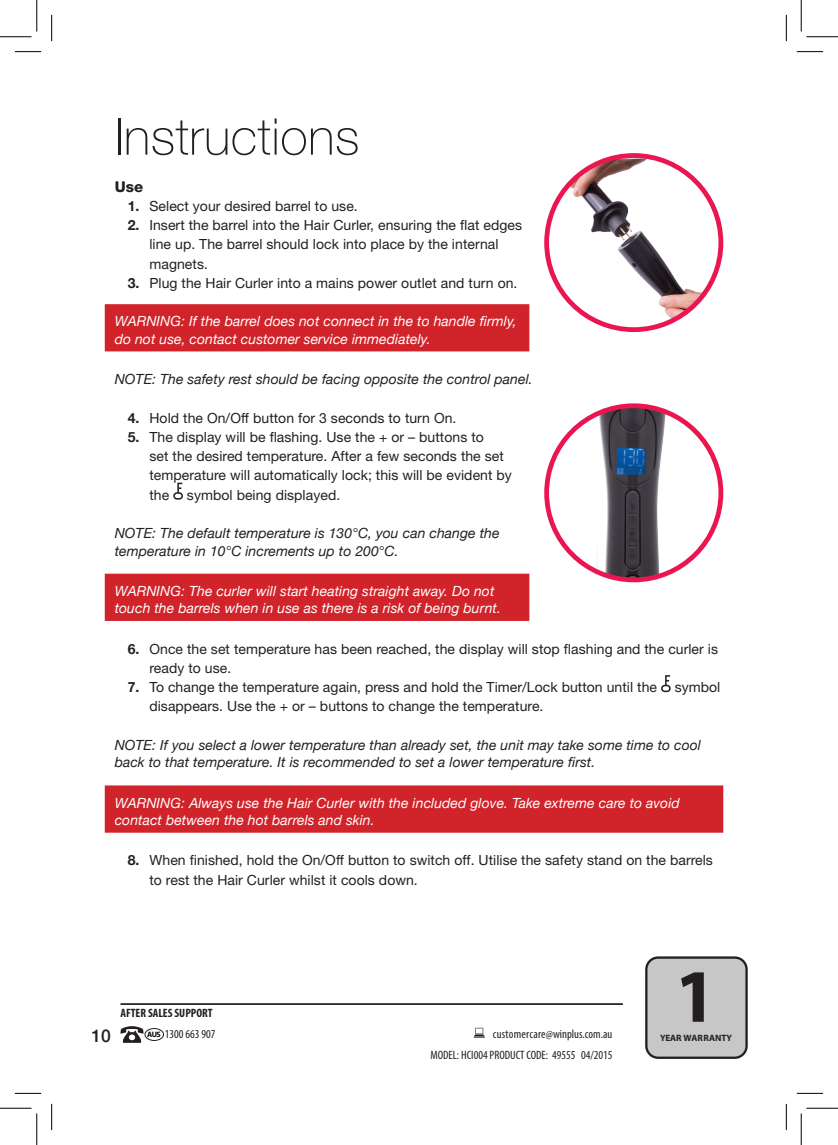
<style>
.page{position:relative;width:838px;height:1145px;background:#fff}
.page>*{position:absolute;margin:0;border:0;box-sizing:border-box;transform-origin:0 0}
.t1{font:700 75.95px "Myriad Pro";color:#231f20}
.t2{font:100 50.75px "Helvetica Neue";letter-spacing:.01em;color:#231f20}
.t3{font:500 17.5px "Helvetica Neue";color:#231f20}
.t4{font:800 14.88px "Helvetica Neue";color:#231f20}
.t5{font:14px/19.2px "Helvetica Neue";letter-spacing:.005em;color:#231f20}
.t6{font:italic 14px/17.5px "Helvetica Neue";letter-spacing:.005em;color:#fff}
.t7{font:italic 14px/17.5px "Helvetica Neue";letter-spacing:.005em;color:#231f20}
.t8{font:condensed 12.08px "Myriad Pro";color:#231f20}
.t9{font:condensed 12.08px "Myriad Pro";letter-spacing:.02em;color:#231f20}
.t10{font:700 condensed 12.08px "Myriad Pro";color:#231f20}
.t11{font:700 9.28px "Myriad Pro";color:#231f20}
.s1{font-weight:700}
.s2{font-weight:700;font-stretch:normal;font-size:7.88px;color:#050504}
</style>
<div class="page">
<hr style="left:120px;top:1003px;width:502px;height:2px;background:#231f20">
<svg style="left:645px;top:956px;width:102px;height:103px"></svg>
<svg style="left:473px;top:1028px;width:12px;height:10px"></svg>
<svg style="left:120px;top:1026px;width:23px;height:17px"></svg>
<div style="left:145px;top:1028px;width:19px;height:13px;border:1px solid #231f20;border-radius:50%"></div>
<div style="left:105px;top:304px;width:424px;height:47px;background:#d1232a"></div>
<div style="left:105px;top:574px;width:424px;height:47px;background:#d1232a"></div>
<div style="left:105px;top:785px;width:618px;height:48px;background:#d1232a"></div>
<svg style="left:173px;top:483px;width:10px;height:17px"></svg>
<svg style="left:661px;top:675px;width:9px;height:17px"></svg>
<img style="left:546px;top:159px;width:174px;height:171px">
<div style="left:544px;top:153px;width:179px;height:179px;border:5px solid #e9164f;border-radius:50%"></div>
<img style="left:588px;top:408px;width:90px;height:172px">
<div style="left:544px;top:403px;width:179px;height:179px;border:5px solid #e9164f;border-radius:50%"></div>
<svg style="left:15px;top:51px;width:26px;height:1px"></svg>
<svg style="left:796px;top:51px;width:27px;height:1px"></svg>
<svg style="left:15px;top:1093px;width:26px;height:1px"></svg>
<svg style="left:796px;top:1093px;width:27px;height:1px"></svg>
<svg style="left:51px;top:15px;width:1px;height:26px"></svg>
<svg style="left:51px;top:1104px;width:1px;height:26px"></svg>
<svg style="left:786px;top:15px;width:1px;height:26px"></svg>
<svg style="left:786px;top:1104px;width:1px;height:26px"></svg>
<hr style="left:0;top:36px;width:32px;height:1px;background:#000">
<hr style="left:806px;top:36px;width:31px;height:1px;background:#000">
<hr style="left:0;top:1108px;width:32px;height:1px;background:#000">
<hr style="left:806px;top:1108px;width:31px;height:1px;background:#000">
<hr style="left:36px;top:0;width:1px;height:31px;background:#000">
<hr style="left:36px;top:1113px;width:1px;height:32px;background:#000">
<hr style="left:800px;top:0;width:1px;height:31px;background:#000">
<hr style="left:800px;top:1113px;width:1px;height:32px;background:#000">
<h2 class="t2" style="left:115px;top:108px;width:246px">Instructions</h2>
<p class="t4" style="left:115px;top:177px;width:30px">Use</p>
<p class="t5" style="left:128px;top:196px;width:231px"><span class="s1">1.</span> Select your desired barrel to use.</p>
<p class="t5" style="left:149px;top:215px;width:374px;text-indent:-22px"><span class="s1">2.</span> Insert the barrel into the Hair Curler, ensuring the flat edges line up. The barrel should lock into place by the internal magnets.</p>
<p class="t5" style="left:128px;top:273px;width:391px"><span class="s1">3.</span> Plug the Hair Curler into a mains power outlet and turn on.</p>
<p class="t6" style="left:115px;top:313px;width:403px">WARNING: If the barrel does not connect in the to handle firmly, do not use, contact customer service immediately.</p>
<p class="t7" style="left:115px;top:371px;width:419px">NOTE: The safety rest should be facing opposite the control panel.</p>
<p class="t5" style="left:128px;top:408px;width:330px"><span class="s1">4.</span> Hold the On/Off button for 3 seconds to turn On.</p>
<p class="t5" style="left:149px;top:427px;width:364px;text-indent:-22px"><span class="s1">5.</span> The display will be flashing. Use the + or – buttons to<br>set the desired temperature. After a few seconds the set temperature will automatically lock; this will be evident by the</p>
<p class="t5" style="left:187px;top:485px;width:155px">symbol being displayed.</p>
<p class="t7" style="left:115px;top:525px;width:386px">NOTE: The default temperature is 130°C, you can change the temperature in 10°C increments up to 200°C.</p>
<p class="t6" style="left:115px;top:583px;width:388px">WARNING: The curler will start heating straight away. Do not touch the barrels when in use as there is a risk of being burnt.</p>
<p class="t5" style="left:149px;top:639px;width:570px;text-indent:-22px"><span class="s1">6.</span> Once the set temperature has been reached, the display will stop flashing and the curler is ready to use.</p>
<p class="t5" style="left:128px;top:677px;width:530px"><span class="s1">7.</span> To change the temperature again, press and hold the Timer/Lock button until the</p>
<p class="t5" style="left:674px;top:677px;width:47px">symbol</p>
<p class="t5" style="left:149px;top:697px;width:395px">disappears. Use the + or – buttons to change the temperature.</p>
<p class="t7" style="left:115px;top:737px;width:587px">NOTE: If you select a lower temperature than already set, the unit may take some time to cool back to that temperature. It is recommended to set a lower temperature first.</p>
<p class="t6" style="left:115px;top:795px;width:566px">WARNING: Always use the Hair Curler with the included glove. Take extreme care to avoid contact between the hot barrels and skin.</p>
<p class="t5" style="left:149px;top:851px;width:565px;text-indent:-22px"><span class="s1">8.</span> When finished, hold the On/Off button to switch off. Utilise the safety stand on the barrels to rest the Hair Curler whilst it cools down.</p>
<p class="t3" style="left:91px;top:1022px;width:21px">10</p>
<p class="t10" style="left:120px;top:1005px;width:94px">AFTER SALES SUPPORT</p>
<p class="t8" style="left:147px;top:1027px;width:70px"><span class="s2">AUS</span> 1300 663 907</p>
<p class="t9" style="left:493px;top:1027px;width:121px">customercare@winplus.com.au</p>
<p class="t8" style="left:430px;top:1048px;width:184px">MODEL: HCI004 PRODUCT CODE: 49555 04/2015</p>
<h1 class="t1" style="left:674px;top:947px;width:44px">1</h1>
<p class="t11" style="left:660px;top:1032px;width:74px">YEAR WARRANTY</p>
</div>
